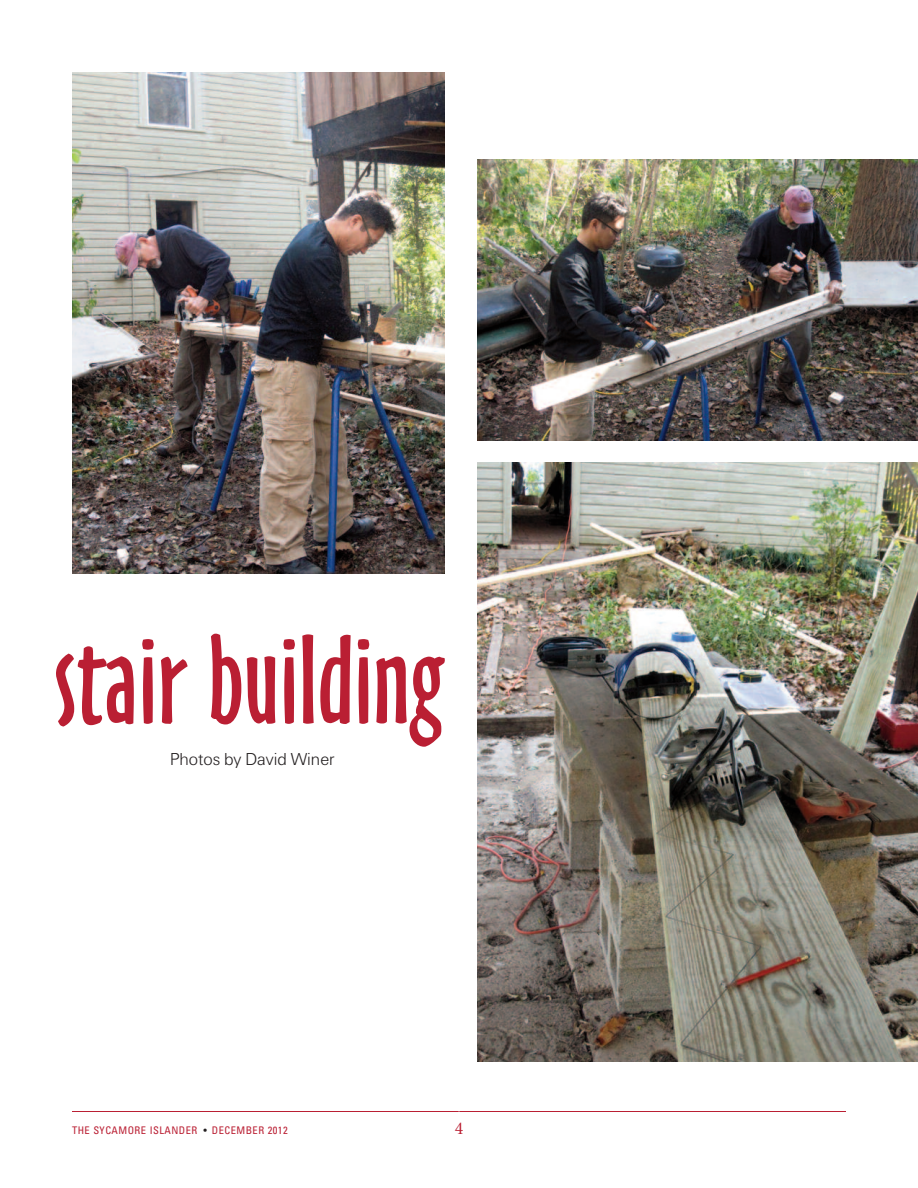
<style>
.page{position:relative;width:918px;height:1188px;background:#fff}
.page>*{position:absolute;margin:0;border:0;box-sizing:border-box;transform-origin:0 0}
.t1{font:117px "Oz Handicraft BT";color:#ba1f33}
.t2{font:18px "U45";color:#231f20}
.t3{font:18px "Minion";color:#ba1f33}
.t4{font:condensed 10.5px "Univers";letter-spacing:.045em;color:#ba1f33}
.s1{color:#231f20}
</style>
<div class="page">
<hr style="left:72px;top:1111px;width:774px;height:1px;background:#ba1f33">
<hr style="left:459px;top:72px;width:1px;height:1040px;background:#fff">
<img style="left:477px;top:462px;width:441px;height:600px">
<img style="left:477px;top:159px;width:441px;height:281px">
<img style="left:72px;top:72px;width:373px;height:502px">
<h1 class="t1" style="left:54px;top:613px;width:392px">stair building</h1>
<h2 class="t2" style="left:170px;top:753px;width:166px">Photos by David Winer</h2>
<p class="t4" style="left:72px;top:1126px;width:217px">THE SYCAMORE ISLANDER <span class="s1">•</span> DECEMBER 2012</p>
<h2 class="t3" style="left:455px;top:1121px;width:10px">4</h2>
</div>
